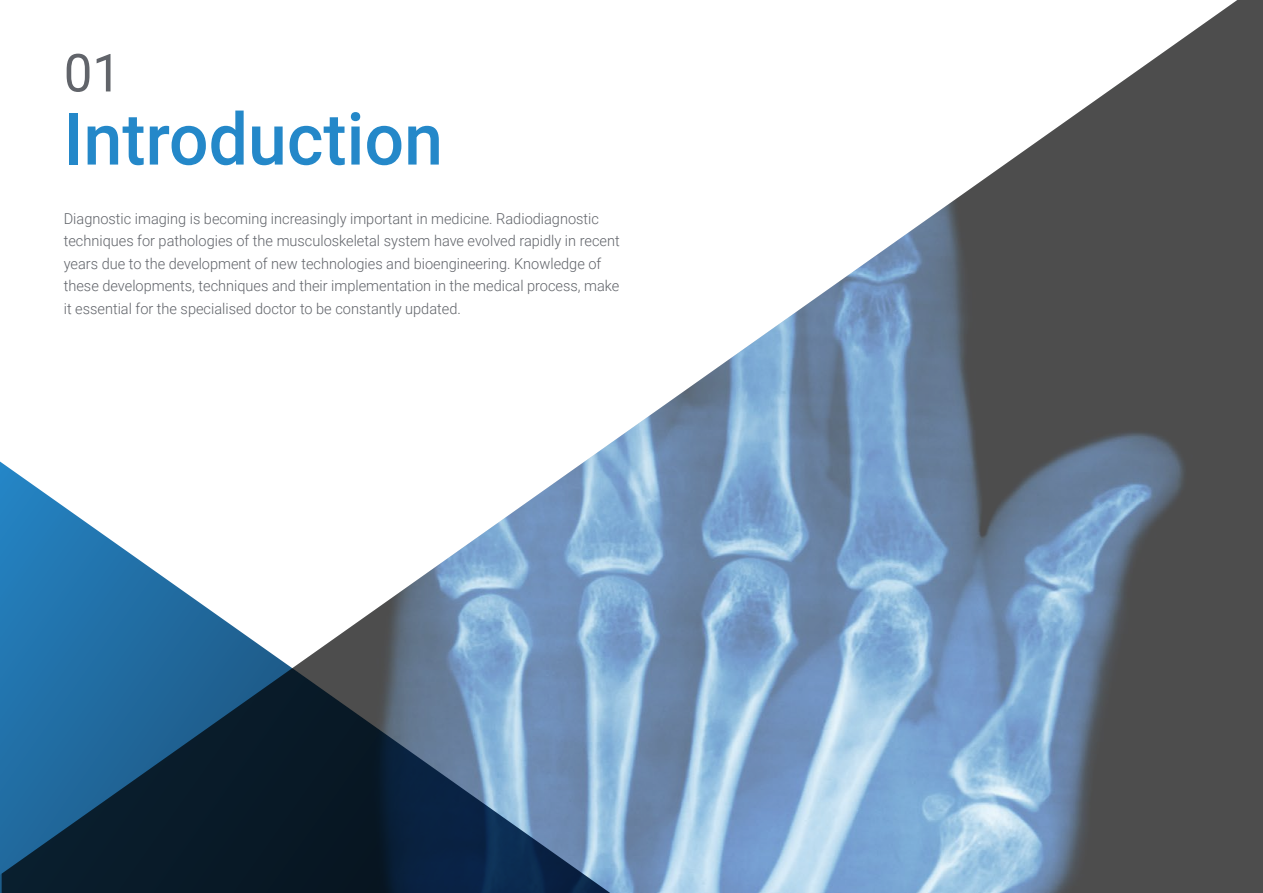
<style>
.page{position:relative;width:1263px;height:893px;background:#fff}
.page>*{position:absolute;margin:0;border:0;box-sizing:border-box;transform-origin:0 0}
.t1{font:500 72px "Roboto";color:#2488c9}
.t2{font:52.5px "Roboto";color:#61646a}
.t3{font:300 15px/22.5px "Roboto";color:#61646a}
</style>
<div class="page">
<img style="left:607px;top:0;width:656px;height:893px">
<svg style="left:0;top:446px;width:640px;height:447px"></svg>
<h2 class="t2" style="left:64px;top:36px;width:59px">01</h2>
<h1 class="t1" style="left:64px;top:89px;width:381px">Introduction</h1>
<p class="t3" style="left:64px;top:207px;width:557px">Diagnostic imaging is becoming increasingly important in medicine. Radiodiagnostic techniques for pathologies of the musculoskeletal system have evolved rapidly in recent years due to the development of new technologies and bioengineering. Knowledge of these developments, techniques and their implementation in the medical process, make it essential for the specialised doctor to be constantly updated.</p>
</div>
